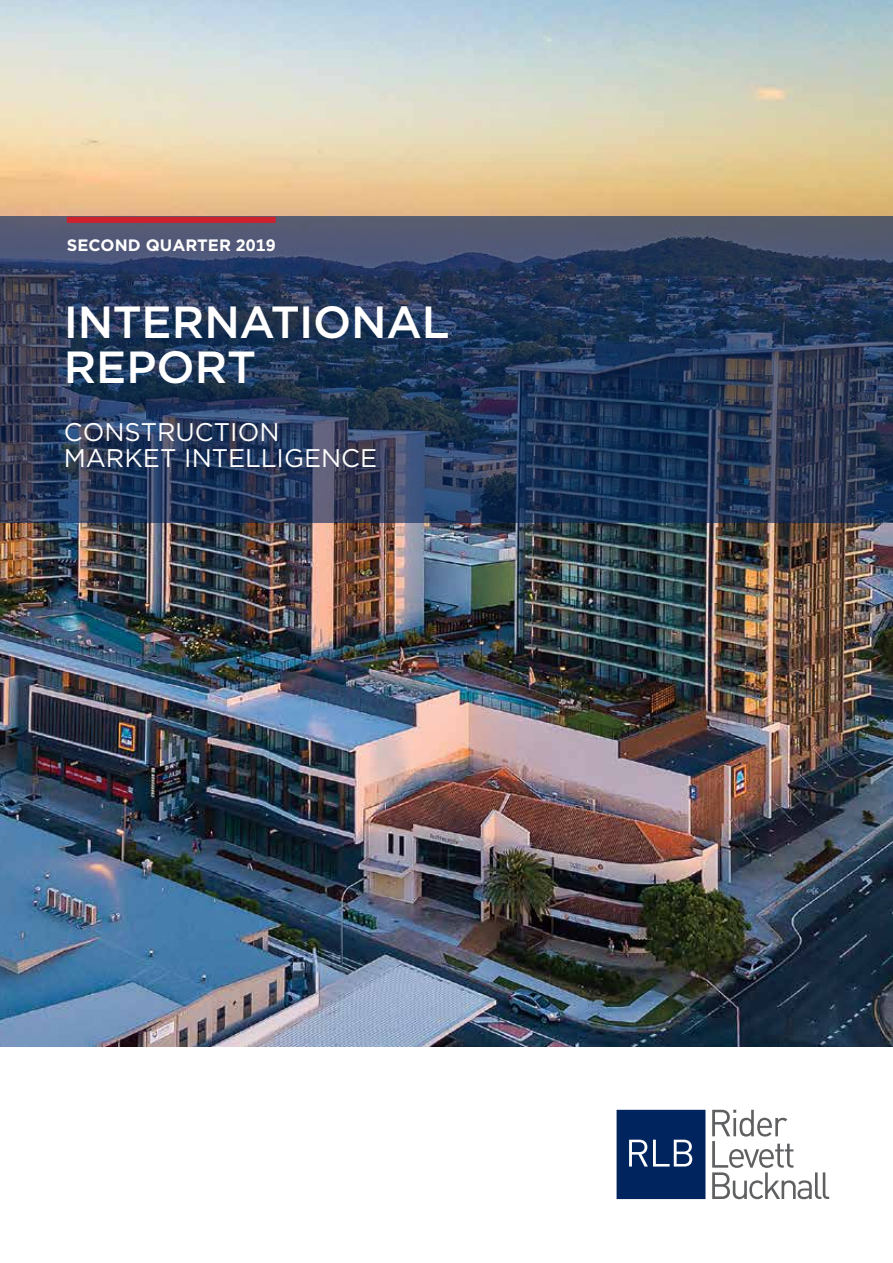
<style>
.page{position:relative;width:893px;height:1263px;background:#fff}
.page>*{position:absolute;margin:0;border:0;box-sizing:border-box;transform-origin:0 0}
.t1{font:500 45px/45px "Gotham";color:#fff}
.t2{font:25.5px/25.5px "Gotham";color:#fff}
.t3{font:700 16.5px "Gotham";color:#fff}
</style>
<div class="page">
<img style="left:0;top:0;width:893px;height:1046px">
<svg style="left:712px;top:1110px;width:117px;height:89px"></svg>
<svg style="left:617px;top:1110px;width:88px;height:89px"></svg>
<svg style="left:0;top:217px;width:893px;height:306px"></svg>
<div style="left:67px;top:217px;width:209px;height:6px;background:#cf202e"></div>
<p class="t3" style="left:67px;top:238px;width:210px">SECOND QUARTER 2019</p>
<h1 class="t1" style="left:64px;top:302px;width:387px">INTERNATIONAL<br>REPORT</h1>
<p class="t2" style="left:64px;top:421px;width:315px">CONSTRUCTION<br>MARKET INTELLIGENCE</p>
</div>
